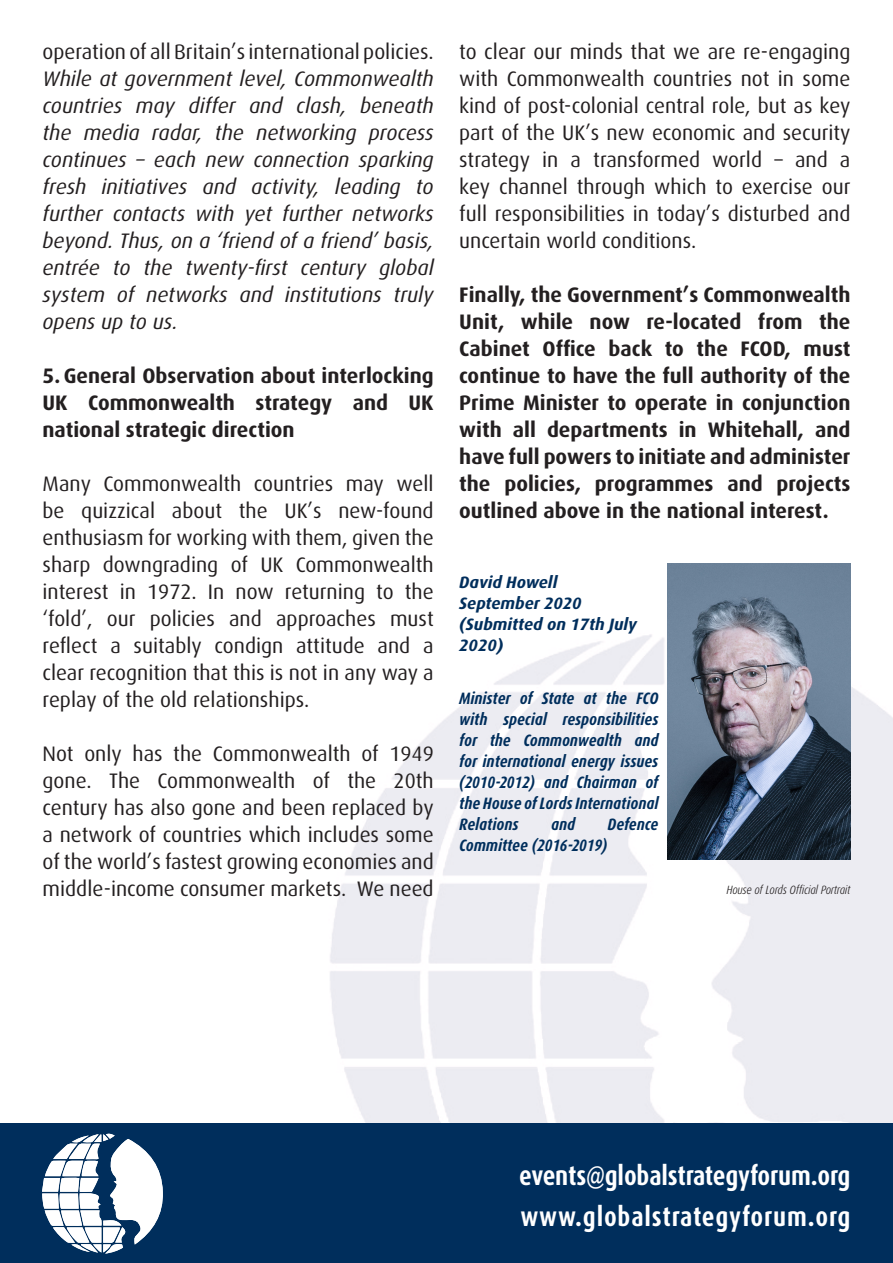
<style>
.page{position:relative;width:893px;height:1263px;background:#fff}
.page>*{position:absolute;margin:0;border:0;box-sizing:border-box;transform-origin:0 0}
.t1{font:700 27px/40.5px "Dax Condensed";letter-spacing:-.005em;color:#fff}
.t2{font:21px/27px "Dax";color:#231f20;text-align:justify}
.t3{font:700 21px/27px "Dax";color:#231f20;text-align:justify}
.t4{font:italic 21px/27px "Dax";color:#231f20;text-align:justify}
.t5{font:italic 700 16.5px/21px "Dax Condensed";color:#002e5c;text-align:justify}
.t6{font:italic 700 16.5px/21px "Dax";color:#002e5c}
.t7{font:italic 300 12px "Dax Condensed";letter-spacing:-.02em;color:#231f20}
</style>
<div class="page">
<img style="left:330px;top:609px;width:563px;height:514px">
<div style="left:0;top:1123px;width:893px;height:140px;background:#002e5c"></div>
<svg style="left:42px;top:1133px;width:121px;height:120px"></svg>
<img style="left:668px;top:563px;width:182px;height:297px">
<p class="t2" style="left:43px;top:38px;width:393px">operation of all Britain’s international policies.</p>
<p class="t4" style="left:43px;top:65px;width:393px">While at government level, Commonwealth countries may differ and clash, beneath the media radar, the networking process continues – each new connection sparking fresh initiatives and activity, leading to further contacts with yet further networks beyond. Thus, on a ‘friend of a friend’ basis, entrée to the twenty-first century global system of networks and institutions truly opens up to us.</p>
<p class="t3" style="left:43px;top:362px;width:393px">5. General Observation about interlocking UK Commonwealth strategy and UK national strategic direction</p>
<p class="t2" style="left:43px;top:470px;width:393px">Many Commonwealth countries may well be quizzical about the UK’s new-found enthusiasm for working with them, given the sharp downgrading of UK Commonwealth interest in 1972. In now returning to the ‘fold’, our policies and approaches must reflect a suitably condign attitude and a clear recognition that this is not in any way a replay of the old relationships.</p>
<p class="t2" style="left:43px;top:740px;width:393px">Not only has the Commonwealth of 1949 gone. The Commonwealth of the 20th century has also gone and been replaced by a network of countries which includes some of the world’s fastest growing economies and middle-income consumer markets. We need</p>
<p class="t2" style="left:459px;top:38px;width:393px">to clear our minds that we are re-engaging with Commonwealth countries not in some kind of post-colonial central role, but as key part of the UK’s new economic and security strategy in a transformed world – and a key channel through which to exercise our full responsibilities in today’s disturbed and uncertain world conditions.</p>
<p class="t3" style="left:459px;top:281px;width:393px">Finally, the Government’s Commonwealth Unit, while now re-located from the Cabinet Office back to the FCOD, must continue to have the full authority of the Prime Minister to operate in conjunction with all departments in Whitehall, and have full powers to initiate and administer the policies, programmes and projects outlined above in the national interest.</p>
<p class="t6" style="left:459px;top:572px;width:100px">David Howell</p>
<p class="t6" style="left:459px;top:593px;width:124px">September 2020</p>
<p class="t6" style="left:459px;top:614px;width:179px">(Submitted on 17th July<br>2020)</p>
<p class="t5" style="left:459px;top:688px;width:201px">Minister of State at the FCO with special responsibilities for the Commonwealth and for international energy issues (2010-2012) and Chairman of the House of Lords International Relations</p>
<p class="t5" style="left:551px;top:814px;width:25px">and</p>
<p class="t5" style="left:608px;top:814px;width:52px">Defence</p>
<p class="t5" style="left:459px;top:835px;width:150px">Committee (2016-2019)</p>
<p class="t7" style="left:726px;top:884px;width:125px">House of Lords Official Portrait</p>
<p class="t1" style="left:519px;top:1156px;width:333px">events@globalstrategyforum.org www.globalstrategyforum.org</p>
</div>
